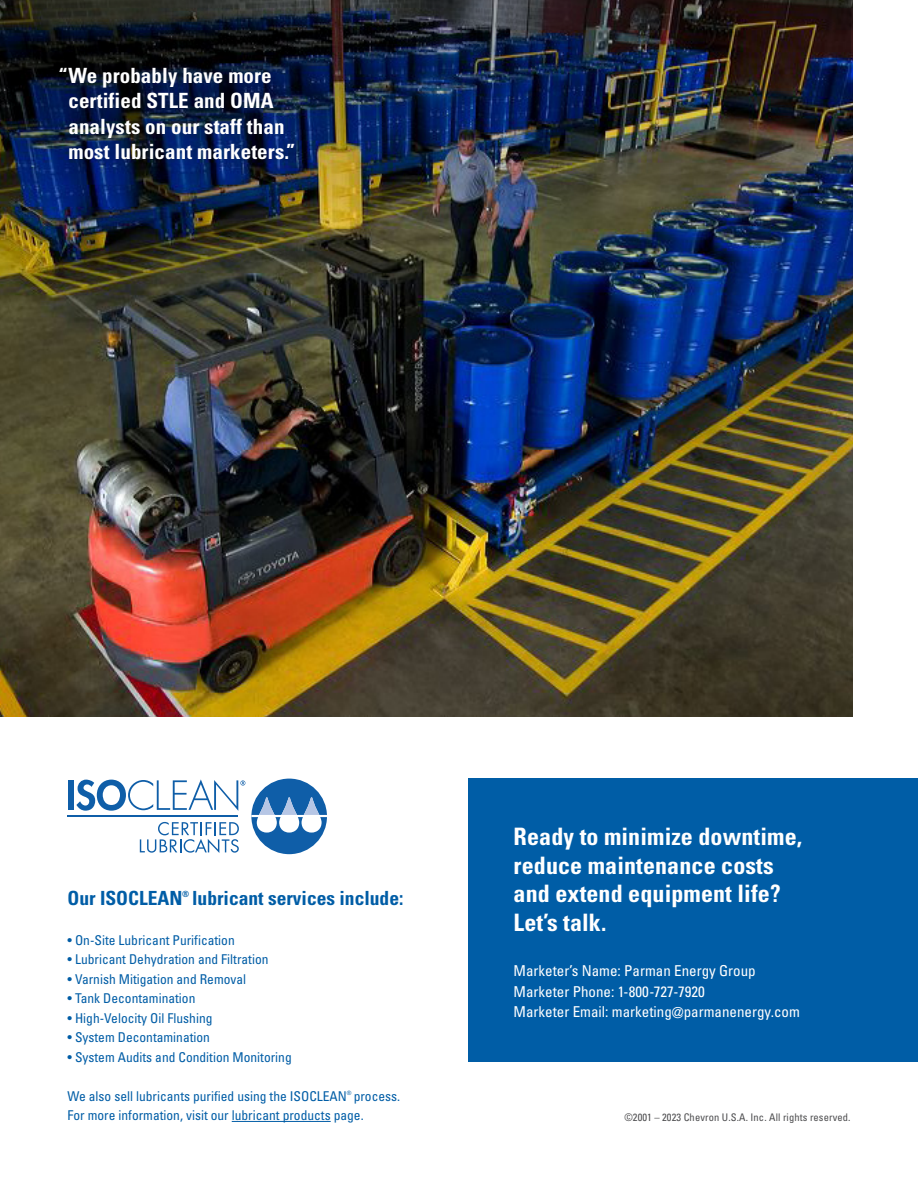
<style>
.page{position:relative;width:918px;height:1188px;background:#fff}
.page>*{position:absolute;margin:0;border:0;box-sizing:border-box;transform-origin:0 0}
.H2___18_24{font:700 condensed 24px/28.5px "Univers";letter-spacing:.005em;color:#fff}
.H2___18_24-2{font:700 condensed 21px/25.5px "Univers";letter-spacing:.005em;color:#fff}
.Body_medium_-_11_14{font:700 condensed 19.5px "Univers";color:#005da6}
.Body_medium_-_11_14-2{font:condensed 15px "Univers";color:#fff}
.Body_medium_-_11_14-3{font:condensed 13.5px/19.5px "Univers";color:#005da6}
.Legal_-_7{font:condensed 10.5px "Univers";letter-spacing:.01em;color:#4d4d4f}
.Body_medium_-_11_14-4{font:700 condensed 8.55px "Univers";color:#005da6}
.Body_medium_-_11_14-5{font:condensed 5.85px "Univers";color:#005da6}
</style>
<div class="page">
<svg style="left:140px;top:822px;width:99px;height:31px"></svg>
<div style="left:68px;top:780px;width:5px;height:30px;background:#0f5ea8"></div>
<hr style="left:68px;top:815px;width:170px;height:2px;background:#0f5ea8">
<div style="left:251px;top:779px;width:76px;height:75px;background:#0f5ea8;border-radius:50%"></div>
<svg style="left:257px;top:797px;width:65px;height:36px"></svg>
<hr style="left:251px;top:815px;width:76px;height:2px;background:#fff">
<svg style="left:76px;top:779px;width:169px;height:32px"></svg>
<hr style="left:232px;top:1121px;width:99px;height:1px;background:#005da6">
<div style="left:468px;top:778px;width:450px;height:284px;background:#005da6"></div>
<img style="left:0;top:0;width:851px;height:715px">
<div style="left:54px;top:60px;width:249px;height:109px;background:#231f20;opacity:.2"></div>
<p class="H2___18_24-2" style="left:68px;top:62px;width:228px;text-indent:-10px">“We probably have more certified STLE and OMA analysts on our staff than most lubricant marketers.”</p>
<p class="Body_medium_-_11_14" style="left:68px;top:886px;width:116px">Our ISOCLEAN</p>
<p class="Body_medium_-_11_14-4" style="left:182px;top:889px;width:9px">®</p>
<p class="Body_medium_-_11_14" style="left:192px;top:886px;width:213px">lubricant services include:</p>
<p class="Body_medium_-_11_14-3" style="left:68px;top:930px;width:169px">• On-Site Lubricant Purification</p>
<p class="Body_medium_-_11_14-3" style="left:68px;top:949px;width:202px">• Lubricant Dehydration and Filtration</p>
<p class="Body_medium_-_11_14-3" style="left:68px;top:969px;width:180px">• Varnish Mitigation and Removal</p>
<p class="Body_medium_-_11_14-3" style="left:68px;top:988px;width:129px">• Tank Decontamination</p>
<p class="Body_medium_-_11_14-3" style="left:68px;top:1008px;width:146px">• High-Velocity Oil Flushing</p>
<p class="Body_medium_-_11_14-3" style="left:68px;top:1027px;width:144px">• System Decontamination</p>
<p class="Body_medium_-_11_14-3" style="left:68px;top:1047px;width:226px">• System Audits and Condition Monitoring</p>
<p class="Body_medium_-_11_14-3" style="left:68px;top:1086px;width:281px">We also sell lubricants purified using the ISOCLEAN</p>
<p class="Body_medium_-_11_14-5" style="left:347px;top:1089px;width:6px">®</p>
<p class="Body_medium_-_11_14-3" style="left:68px;top:1086px;width:334px;text-indent:286px">process.<br>For more information, visit our lubricant products page.</p>
<p class="H2___18_24" style="left:514px;top:822px;width:290px">Ready to minimize downtime, reduce maintenance costs and extend equipment life?<br>Let’s talk.</p>
<p class="Body_medium_-_11_14-2" style="left:514px;top:962px;width:244px">Marketer’s Name: Parman Energy Group</p>
<p class="Body_medium_-_11_14-2" style="left:514px;top:982px;width:193px">Marketer Phone: 1-800-727-7920</p>
<p class="Body_medium_-_11_14-2" style="left:514px;top:1002px;width:288px">Marketer Email: marketing@parmanenergy.com</p>
<p class="Legal_-_7" style="left:624px;top:1110px;width:228px">©2001 – 2023 Chevron U.S.A. Inc. All rights reserved.</p>
</div>
